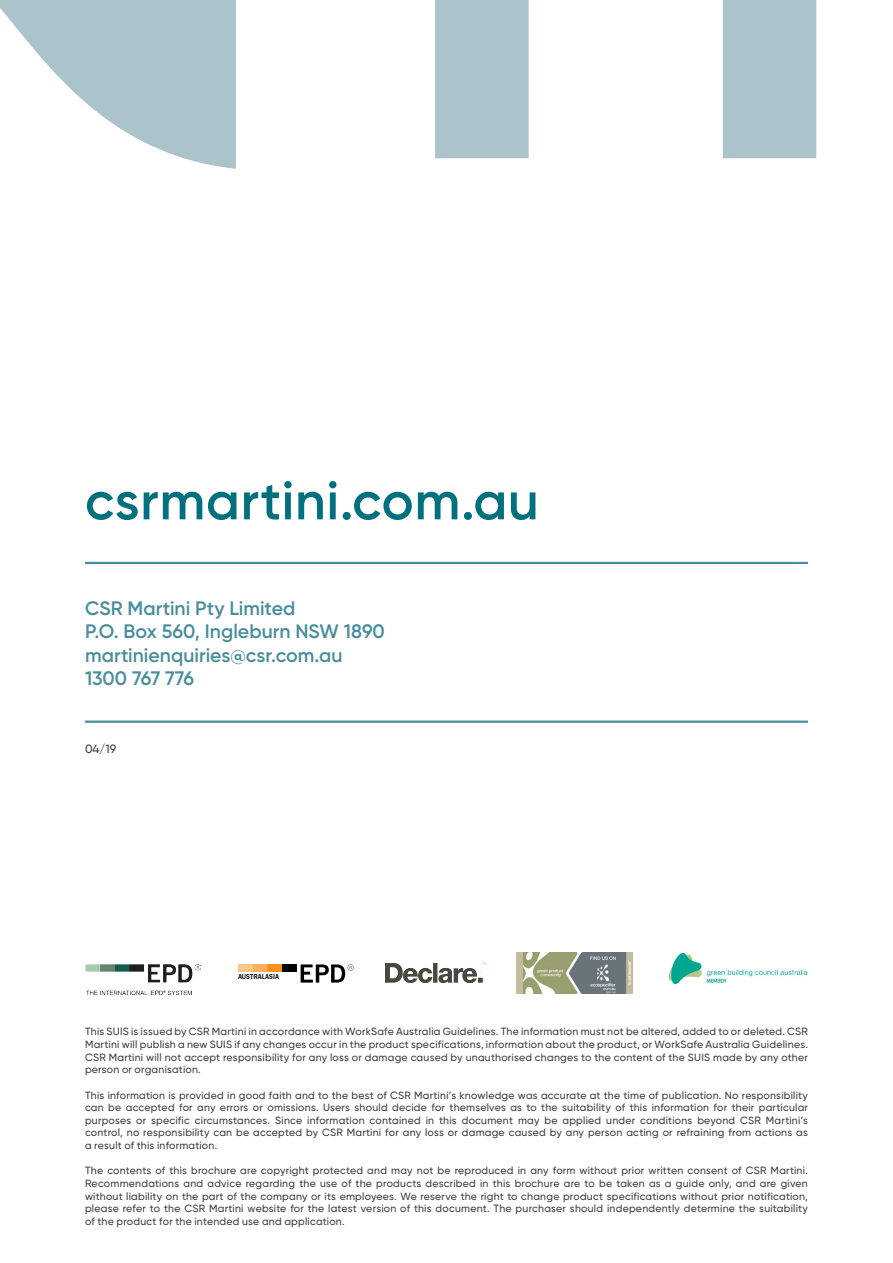
<style>
.page{position:relative;width:893px;height:1263px;background:#fff}
.page>*{position:absolute;margin:0;border:0;box-sizing:border-box;transform-origin:0 0}
.t1{font:600 53.7px "Gilroy";letter-spacing:.015em;color:#00707f}
.t2{font:600 19.5px/23.4px "Gilroy";color:#498e9d}
.t3{font:500 12px "Gilroy";color:#3e3e3f}
.t4{font:500 10.5px/12.6px "Gilroy";letter-spacing:.02em;color:#3e3e3f;text-align:justify}
.t5{font:600 7.5px "Franklin Gothic";color:#231f20;scale:.89 1}
</style>
<div class="page">
<hr style="left:85px;top:562px;width:723px;height:2px;background:#498e9d">
<hr style="left:85px;top:720px;width:723px;height:3px;background:#498e9d">
<svg style="left:0;top:0;width:236px;height:169px"></svg>
<svg style="left:435px;top:0;width:382px;height:158px"></svg>
<img style="left:516px;top:953px;width:116px;height:40px">
<img style="left:669px;top:952px;width:139px;height:33px">
<div style="left:267px;top:964px;width:15px;height:8px;background:#f7931d"></div>
<div style="left:253px;top:964px;width:14px;height:8px;background:#fab05f"></div>
<div style="left:238px;top:964px;width:15px;height:8px;background:#fdc689"></div>
<div style="left:282px;top:964px;width:15px;height:8px;background:#000001"></div>
<svg style="left:301px;top:964px;width:53px;height:18px"></svg>
<img style="left:85px;top:964px;width:116px;height:31px">
<img style="left:386px;top:961px;width:102px;height:21px">
<h1 class="t1" style="left:85px;top:467px;width:455px">csrmartini.com.au</h1>
<h2 class="t2" style="left:85px;top:596px;width:301px">CSR Martini Pty Limited<br>P.O. Box 560, Ingleburn NSW 1890 martinienquiries@csr.com.au<br>1300 767 776</h2>
<p class="t3" style="left:85px;top:741px;width:33px">04/19</p>
<p class="t5" style="left:238px;top:972px;width:48px">AUSTRALASIA</p>
<p class="t4" style="left:85px;top:1025px;width:724px">This SUIS is issued by CSR Martini in accordance with WorkSafe Australia Guidelines. The information must not be altered, added to or deleted. CSR Martini will publish a new SUIS if any changes occur in the product specifications, information about the product, or WorkSafe Australia Guidelines.<br>CSR Martini will not accept responsibility for any loss or damage caused by unauthorised changes to the content of the SUIS made by any other person or organisation.</p>
<p class="t4" style="left:85px;top:1088px;width:724px">This information is provided in good faith and to the best of CSR Martini’s knowledge was accurate at the time of publication. No responsibility can be accepted for any errors or omissions. Users should decide for themselves as to the suitability of this information for their particular purposes or specific circumstances. Since information contained in this document may be applied under conditions beyond CSR Martini’s control, no responsibility can be accepted by CSR Martini for any loss or damage caused by any person acting or refraining from actions as a result of this information.</p>
<p class="t4" style="left:85px;top:1164px;width:724px">The contents of this brochure are copyright protected and may not be reproduced in any form without prior written consent of CSR Martini.<br>Recommendations and advice regarding the use of the products described in this brochure are to be taken as a guide only, and are given without liability on the part of the company or its employees. We reserve the right to change product specifications without prior notification, please refer to the CSR Martini website for the latest version of this document. The purchaser should independently determine the suitability of the product for the intended use and application.</p>
</div>
